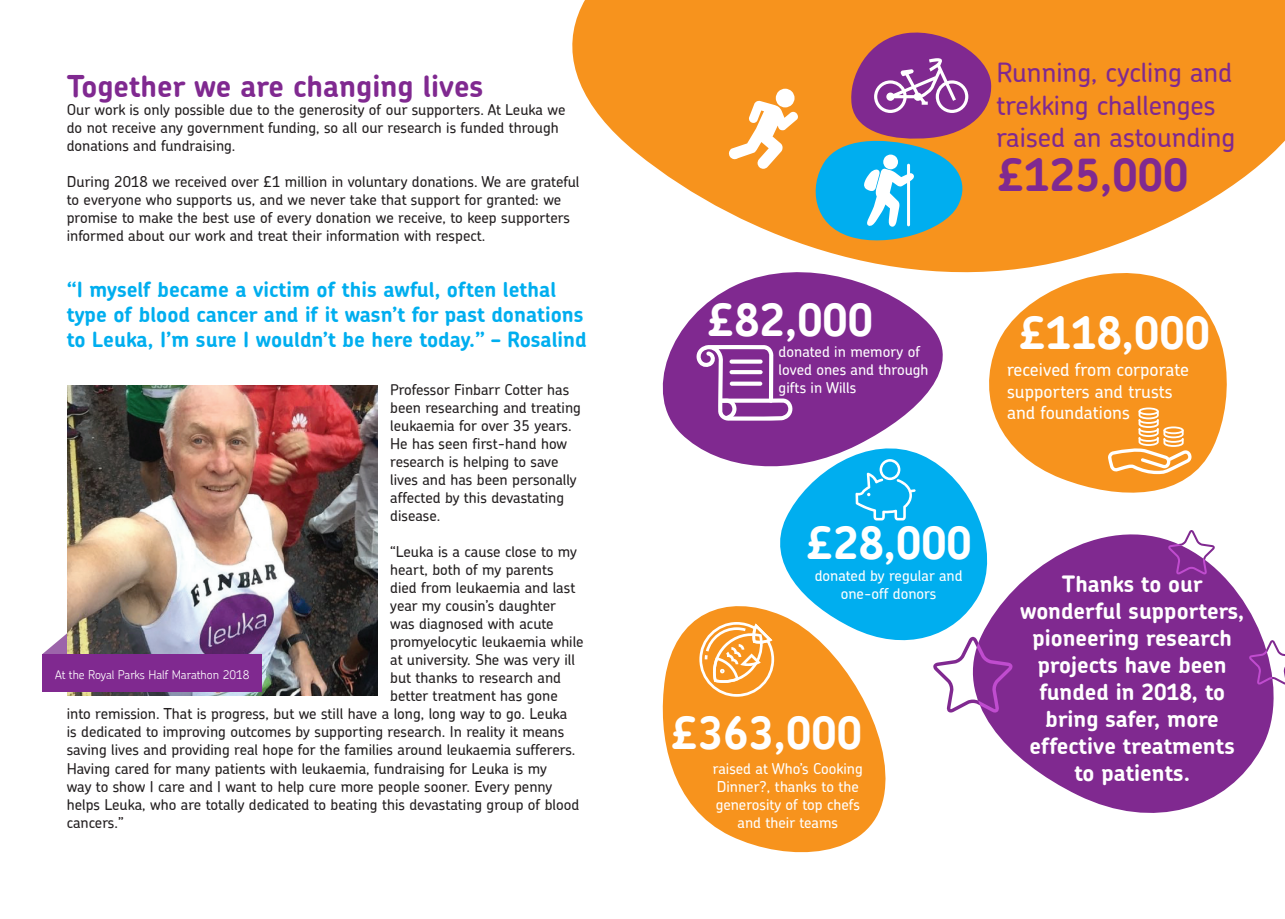
<style>
.page{position:relative;width:1285px;height:919px;background:#fff}
.page>*{position:absolute;margin:0;border:0;box-sizing:border-box;transform-origin:0 0}
.t1{font:700 45px "Chevin";color:#fff}
.t2{font:700 45px "Chevin";color:#802990}
.t3{font:700 30px "Chevin";color:#802990}
.t4{font:500 27px/32.4px "Chevin";color:#802990}
.t5{font:700 22.5px/27px "Chevin";color:#fff;text-align:center}
.t6{font:700 21px/25.2px "Chevin";color:#00aeef}
.t7{font:500 18px/21.6px "Chevin";color:#fff}
.t8{font:500 15px/18px "Chevin";color:#231f20}
.t9{font:500 15px/18px "Chevin";color:#fff;text-align:center}
.t10{font:300 12px "Chevin";color:#fff}
</style>
<div class="page">
<svg style="left:43px;top:633px;width:24px;height:21px"></svg>
<svg style="left:572px;top:0;width:712px;height:273px;fill:#f7931d"></svg>
<svg style="left:974px;top:255px;width:263px;height:238px;fill:#f7931d"></svg>
<svg style="left:662px;top:606px;width:224px;height:247px;fill:#f7931d"></svg>
<svg style="left:642px;top:253px;width:324px;height:214px;fill:#802990"></svg>
<svg style="left:764px;top:432px;width:237px;height:221px;fill:#00aeef"></svg>
<svg style="left:950px;top:510px;width:334px;height:303px;fill:#802990"></svg>
<svg style="left:684px;top:28px;width:309px;height:220px"></svg>
<svg style="left:695px;top:345px;width:98px;height:76px"></svg>
<svg style="left:729px;top:359px;width:33px;height:4px"></svg>
<svg style="left:729px;top:370px;width:33px;height:4px"></svg>
<div style="left:729px;top:381px;width:33px;height:5px;background:#fff;border-radius:2px"></div>
<svg style="left:855px;top:459px;width:60px;height:61px"></svg>
<svg style="left:699px;top:622px;width:75px;height:74px"></svg>
<svg style="left:1167px;top:530px;width:47px;height:44px"></svg>
<svg style="left:1248px;top:640px;width:36px;height:44px"></svg>
<svg style="left:932px;top:636px;width:80px;height:77px"></svg>
<img style="left:67px;top:385px;width:310px;height:310px">
<svg style="left:1107px;top:407px;width:84px;height:67px"></svg>
<div style="left:43px;top:654px;width:219px;height:37px;background:#802990"></div>
<p class="t3" style="left:67px;top:67px;width:418px">Together we are changing lives</p>
<p class="t8" style="left:67px;top:101px;width:500px">Our work is only possible due to the generosity of our supporters. At Leuka we do not receive any government funding, so all our research is funded through donations and fundraising.</p>
<p class="t8" style="left:67px;top:173px;width:514px">During 2018 we received over £1 million in voluntary donations. We are grateful to everyone who supports us, and we never take that support for granted: we promise to make the best use of every donation we receive, to keep supporters informed about our work and treat their information with respect.</p>
<p class="t6" style="left:67px;top:276px;width:521px">“I myself became a victim of this awful, often lethal type of blood cancer and if it wasn’t for past donations to Leuka, I’m sure I wouldn’t be here today.” – Rosalind</p>
<p class="t8" style="left:390px;top:380px;width:192px">Professor Finbarr Cotter has been researching and treating leukaemia for over 35 years.<br>He has seen first-hand how research is helping to save lives and has been personally affected by this devastating disease.</p>
<p class="t8" style="left:390px;top:542px;width:188px">“Leuka is a cause close to my</p>
<p class="t8" style="left:390px;top:560px;width:165px">heart, both of my parents</p>
<p class="t8" style="left:390px;top:578px;width:187px">died from leukaemia and last</p>
<p class="t8" style="left:390px;top:596px;width:167px">year my cousin’s daughter</p>
<p class="t8" style="left:390px;top:614px;width:165px">was diagnosed with acute</p>
<p class="t8" style="left:390px;top:632px;width:195px">promyelocytic leukaemia while</p>
<p class="t8" style="left:390px;top:650px;width:186px">at university. She was very ill</p>
<p class="t8" style="left:390px;top:668px;width:172px">but thanks to research and</p>
<p class="t8" style="left:390px;top:686px;width:169px">better treatment has gone</p>
<p class="t8" style="left:67px;top:704px;width:502px">into remission. That is progress, but we still have a long, long way to go. Leuka</p>
<p class="t8" style="left:67px;top:722px;width:499px">is dedicated to improving outcomes by supporting research. In reality it means</p>
<p class="t8" style="left:67px;top:740px;width:510px">saving lives and providing real hope for the families around leukaemia sufferers.</p>
<p class="t8" style="left:67px;top:758px;width:481px">Having cared for many patients with leukaemia, fundraising for Leuka is my</p>
<p class="t8" style="left:67px;top:776px;width:487px">way to show I care and I want to help cure more people sooner. Every penny</p>
<p class="t8" style="left:67px;top:794px;width:514px">helps Leuka, who are totally dedicated to beating this devastating group of blood</p>
<p class="t8" style="left:67px;top:812px;width:59px">cancers.”</p>
<p class="t10" style="left:55px;top:666px;width:196px">At the Royal Parks Half Marathon 2018</p>
<p class="t4" style="left:996px;top:56px;width:240px">Running, cycling and trekking challenges raised an astounding</p>
<p class="t2" style="left:996px;top:145px;width:193px">£125,000</p>
<p class="t1" style="left:706px;top:290px;width:168px">£82,000</p>
<p class="t9" style="left:778px;top:342px;width:151px;text-align:left">donated in memory of loved ones and through gifts in Wills</p>
<p class="t1" style="left:1017px;top:303px;width:193px">£118,000</p>
<p class="t7" style="left:1006px;top:358px;width:183px">received from corporate supporters and trusts and foundations</p>
<p class="t1" style="left:805px;top:513px;width:168px">£28,000</p>
<p class="t9" style="left:814px;top:566px;width:149px">donated by regular and one-off donors</p>
<p class="t5" style="left:1019px;top:569px;width:226px">Thanks to our wonderful supporters, pioneering research projects have been funded in 2018, to bring safer, more effective treatments to patients.</p>
<p class="t1" style="left:670px;top:702px;width:193px">£363,000</p>
<p class="t9" style="left:712px;top:759px;width:151px">raised at Who’s Cooking<br>Dinner?, thanks to the generosity of top chefs and their teams</p>
</div>
